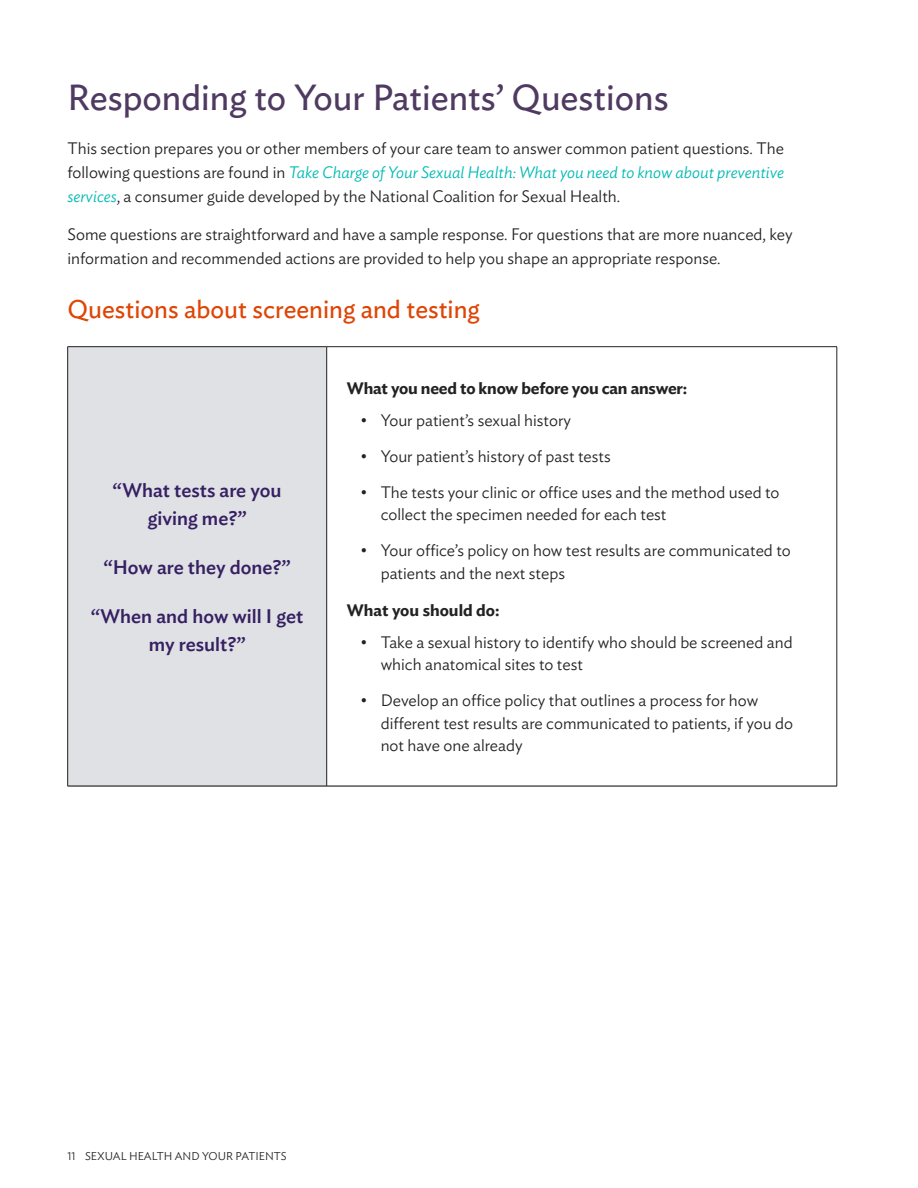
<style>
.page{position:relative;width:918px;height:1188px;background:#fff}
.page>*{position:absolute;margin:0;border:0;box-sizing:border-box;transform-origin:0 0}
.t1{font:36px "Ideal Sans";color:#4f3a61}
.t2{font:25.5px "Ideal Sans";color:#df4505}
.questions{font:500 19.5px/28.5px "Ideal Sans";color:#362063;text-align:center}
.t3{font:300 16.5px/22.5px "Ideal Sans";color:#222223}
.t4{font:600 16.5px "Ideal Sans";letter-spacing:-.01em;color:#222223}
.t5{font:300 11.25px "Ideal Sans";color:#222223}
.s1{font-style:italic;color:#00bab4}
</style>
<div class="page">
<div style="left:68px;top:347px;width:259px;height:439px;background:#e0e1e4"></div>
<hr style="left:67px;top:347px;width:1px;height:439px;background:#222223">
<hr style="left:326px;top:347px;width:1px;height:439px;background:#222223">
<hr style="left:837px;top:347px;width:1px;height:439px;background:#222223">
<hr style="left:68px;top:786px;width:259px;height:1px;background:#000">
<hr style="left:327px;top:786px;width:510px;height:1px;background:#000">
<hr style="left:68px;top:346px;width:259px;height:1px;background:#222223">
<hr style="left:327px;top:346px;width:510px;height:1px;background:#222223">
<p class="t1" style="left:68px;top:70px;width:603px">Responding to Your Patients’ Questions</p>
<p class="t3" style="left:68px;top:135px;width:718px;line-height:24px;text-align:justify">This section prepares you or other members of your care team to answer common patient questions. The following questions are found in <span class="s1">Take Charge of Your Sexual Health: What you need to know about preventive services</span>, a consumer guide developed by the National Coalition for Sexual Health.</p>
<p class="t3" style="left:68px;top:220px;width:727px;line-height:24px">Some questions are straightforward and have a sample response. For questions that are more nuanced, key information and recommended actions are provided to help you shape an appropriate response.</p>
<p class="t2" style="left:68px;top:290px;width:414px">Questions about screening and testing</p>
<p class="questions" style="left:113px;top:474px;width:170px">“What tests are you giving me?”</p>
<p class="questions" style="left:104px;top:552px;width:188px">“How are they done?”</p>
<p class="questions" style="left:91px;top:600px;width:214px">“When and how will I get my result?”</p>
<p class="t4" style="left:347px;top:376px;width:342px">What you need to know before you can answer:</p>
<p class="t3" style="left:360px;top:408px;width:212px">• Your patient’s sexual history</p>
<p class="t3" style="left:360px;top:444px;width:252px">• Your patient’s history of past tests</p>
<p class="t3" style="left:381px;top:480px;width:400px;text-indent:-20px">• The tests your clinic or office uses and the method used to collect the specimen needed for each test</p>
<p class="t3" style="left:381px;top:538px;width:412px;text-indent:-20px">• Your office’s policy on how test results are communicated to patients and the next steps</p>
<p class="t4" style="left:347px;top:598px;width:154px">What you should do:</p>
<p class="t3" style="left:381px;top:630px;width:414px;text-indent:-20px">• Take a sexual history to identify who should be screened and which anatomical sites to test</p>
<p class="t3" style="left:381px;top:688px;width:414px;text-indent:-20px">• Develop an office policy that outlines a process for how different test results are communicated to patients, if you do not have one already</p>
<p class="t5" style="left:68px;top:1147px;width:221px">11 SEXUAL HEALTH AND YOUR PATIENTS</p>
</div>
